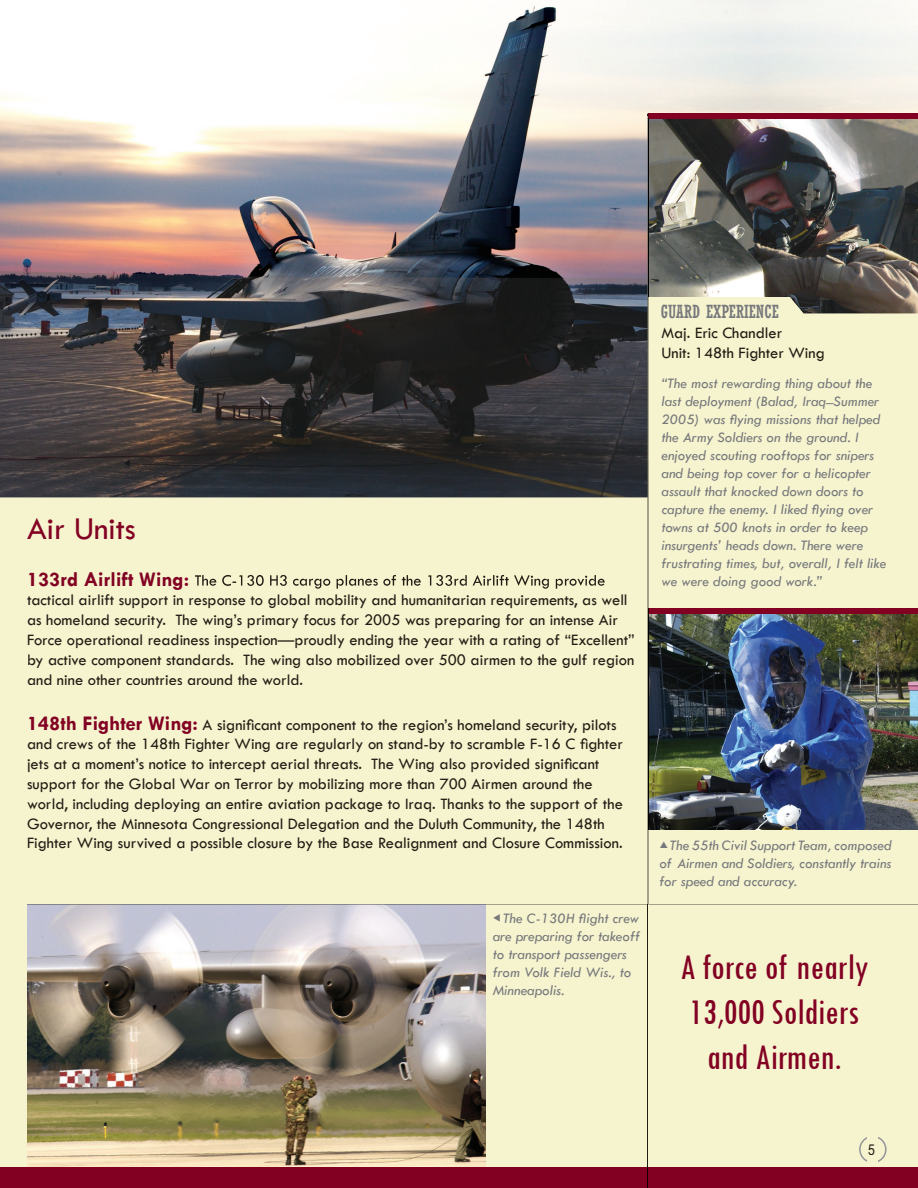
<style>
.page{position:relative;width:918px;height:1188px;background:#fff}
.page>*{position:absolute;margin:0;border:0;box-sizing:border-box;transform-origin:0 0}
.t1{font:condensed 37.5px/45px "Tw Cen";color:#820123;text-align:center}
.t2{font:33px "Tw Cen";color:#820123}
.t3{font:700 21px "Tw Cen";color:#820123}
.t4{font:condensed 18px "Rockwell";color:#76787b}
.t5{font:16.5px/19.8px "Tw Cen";color:#211d14}
.t6{font:italic 15px/18px "Tw Cen";color:#76787b}
.t7{font:15px "Arial Narrow";color:#211d14}
.s1{font-weight:700;font-size:21px;color:#820123}
</style>
<div class="page">
<div style="left:0;top:202px;width:918px;height:986px;background:#f6f3cf"></div>
<img style="left:0;top:0;width:918px;height:497px">
<img style="left:649px;top:119px;width:269px;height:178px">
<svg style="left:195px;top:575px;width:410px;height:14px"></svg>
<svg style="left:859px;top:1137px;width:28px;height:25px"></svg>
<div style="left:867px;top:1131px;width:11px;height:36px;background:#f6f3cf"></div>
<img style="left:27px;top:905px;width:459px;height:262px">
<hr style="left:27px;top:904px;width:621px;height:1px;background:#211d14">
<div style="left:0;top:1167px;width:918px;height:21px;background:#820123"></div>
<div style="left:648px;top:113px;width:270px;height:6px;background:#820123"></div>
<img style="left:648px;top:119px;width:1px;height:178px">
<hr style="left:648px;top:904px;width:1px;height:263px;background:#211d14">
<img style="left:648px;top:297px;width:270px;height:608px">
<h2 class="t2" style="left:27px;top:509px;width:110px">Air Units</h2>
<p class="t3" style="left:27px;top:566px;width:164px">133rd Airlift Wing:</p>
<p class="t5" style="left:27px;top:590px;width:609px">tactical airlift support in response to global mobility and humanitarian requirements, as well as homeland security. The wing’s primary focus for 2005 was preparing for an intense Air Force operational readiness inspection—proudly ending the year with a rating of “Excellent” by active component standards. The wing also mobilized over 500 airmen to the gulf region and nine other countries around the world.</p>
<p class="t5" style="left:27px;top:714px;width:597px"><span class="s1">148th Fighter Wing:</span> A significant component to the region’s homeland security, pilots and crews of the 148th Fighter Wing are regularly on stand-by to scramble F-16 C fighter jets at a moment’s notice to intercept aerial threats. The Wing also provided significant support for the Global War on Terror by mobilizing more than 700 Airmen around the world, including deploying an entire aviation package to Iraq. Thanks to the support of the Governor, the Minnesota Congressional Delegation and the Duluth Community, the 148th Fighter Wing survived a possible closure by the Base Realignment and Closure Commission.</p>
<p class="t6" style="left:493px;top:909px;width:149px">▼ The C-130H flight crew are preparing for takeoff to transport passengers from Volk Field Wis., to<br>Minneapolis.</p>
<p class="t4" style="left:661px;top:301px;width:120px">GUARD EXPERIENCE</p>
<p class="t5" style="left:662px;top:323px;width:165px">Maj. Eric Chandler<br>Unit: 148th Fighter Wing</p>
<p class="t6" style="left:662px;top:374px;width:226px">“The most rewarding thing about the last deployment (Balad, Iraq_Summer 2005) was flying missions that helped the Army Soldiers on the ground. I enjoyed scouting rooftops for snipers and being top cover for a helicopter assault that knocked down doors to capture the enemy. I liked flying over towns at 500 knots in order to keep insurgents’ heads down. There were frustrating times, but, overall, I felt like we were doing good work.”</p>
<p class="t6" style="left:659px;top:836px;width:234px;text-align:justify;text-indent:10px">The 55th Civil Support Team, composed of Airmen and Soldiers, constantly trains for speed and accuracy.</p>
<h1 class="t1" style="left:680px;top:943px;width:190px">A force of nearly<br>13,000 Soldiers and Airmen.</h1>
<p class="t7" style="left:868px;top:1138px;width:8px">5</p>
</div>
